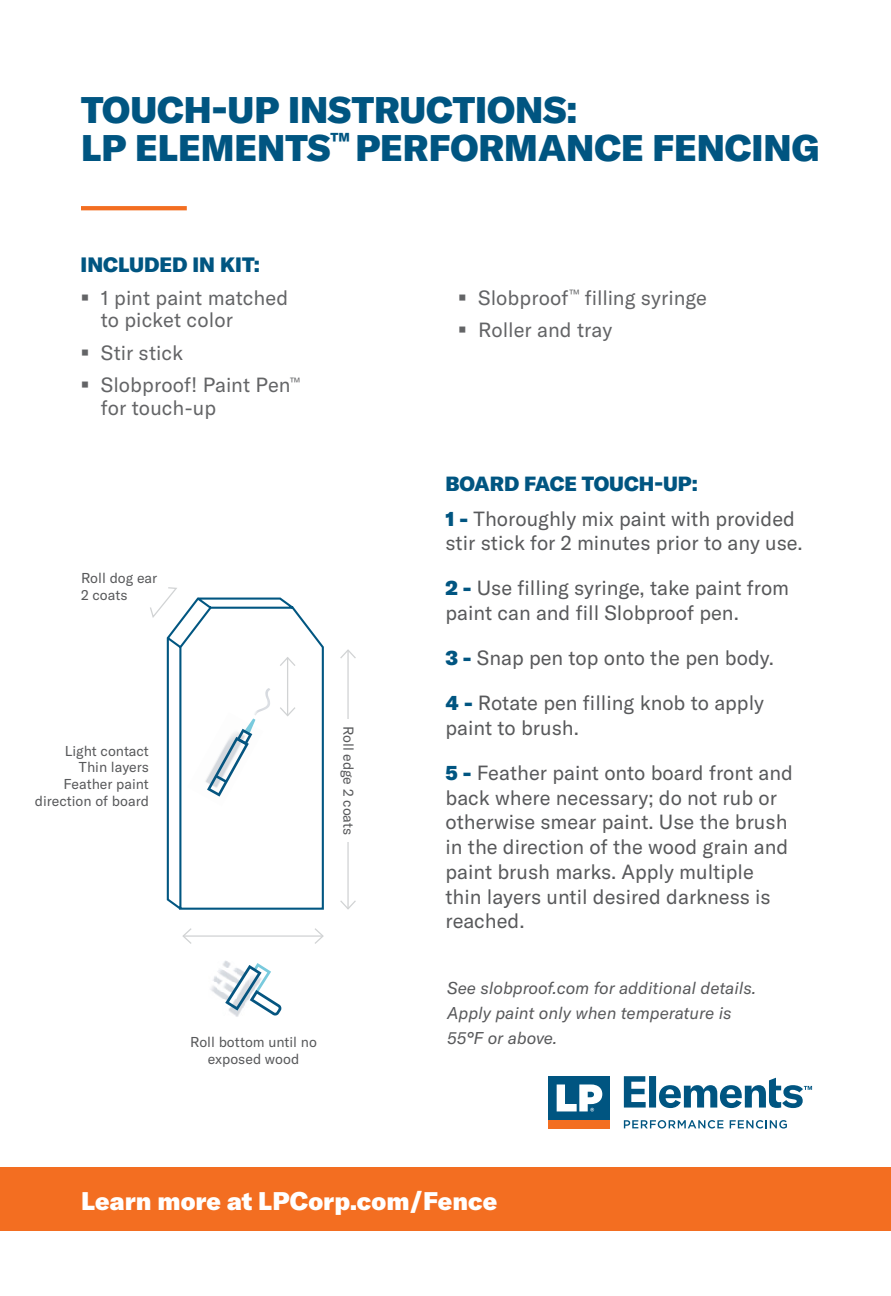
<style>
.page{position:relative;width:891px;height:1296px;background:#fff}
.page>*{position:absolute;margin:0;border:0;box-sizing:border-box;transform-origin:0 0}
.t1{font:900 36.45px/37.4px "GT America";color:#005581}
.t2{font:900 25.2px "GT America";color:#fff}
.t3{font:900 20.47px "GT America";color:#005581}
.t4{font:20.25px/24.8px "GT America";color:#58595b}
.t5{font:20.25px/22.5px "GT America";letter-spacing:.005em;color:#636466}
.t6{font:italic 16.88px/24.8px "GT America";color:#58595b}
.t7{font:14.17px/17.1px "GT America";color:#58595b;text-align:right}
.s1{font-weight:900;color:#005581}
</style>
<div class="page">
<div style="left:0;top:1167px;width:891px;height:63px;background:#f36e21"></div>
<hr style="left:183px;top:935px;width:140px;height:2px;background:#d1d3d4">
<svg style="left:313px;top:928px;width:11px;height:16px"></svg>
<svg style="left:182px;top:928px;width:11px;height:16px"></svg>
<hr style="left:347px;top:650px;width:2px;height:259px;background:#d1d3d4">
<svg style="left:340px;top:899px;width:16px;height:11px"></svg>
<svg style="left:340px;top:649px;width:16px;height:11px"></svg>
<div style="left:338px;top:719px;width:22px;height:122px;background:#fff"></div>
<svg style="left:81px;top:206px;width:106px;height:4px"></svg>
<div style="left:548px;top:1076px;width:62px;height:44px;background:#005581"></div>
<div style="left:548px;top:1120px;width:62px;height:8px;background:#f36e21"></div>
<svg style="left:557px;top:1085px;width:45px;height:27px"></svg>
<svg style="left:624px;top:1120px;width:100px;height:9px"></svg>
<svg style="left:730px;top:1120px;width:57px;height:9px"></svg>
<svg style="left:624px;top:1076px;width:188px;height:32px"></svg>
<svg style="left:150px;top:587px;width:27px;height:31px"></svg>
<svg style="left:165px;top:596px;width:159px;height:314px"></svg>
<svg style="left:210px;top:960px;width:71px;height:56px"></svg>
<img style="left:187px;top:712px;width:76px;height:94px">
<svg style="left:207px;top:718px;width:49px;height:79px"></svg>
<img style="left:254px;top:688px;width:16px;height:27px">
<h1 class="t1" style="left:81px;top:91px;width:740px">TOUCH-UP INSTRUCTIONS:<br>LP ELEMENTS<sup>™</sup> PERFORMANCE FENCING</h1>
<p class="t3" style="left:81px;top:252px;width:181px">INCLUDED IN KIT:</p>
<p class="t5" style="left:101px;top:286px;width:189px;text-indent:-20px">▪ 1 pint paint matched to picket color</p>
<p class="t5" style="left:81px;top:341px;width:104px">▪ Stir stick</p>
<p class="t5" style="left:101px;top:374px;width:201px;text-indent:-20px">▪ Slobproof! Paint Pen<sup>™ </sup>for touch-up</p>
<p class="t7" style="left:81px;top:570px;width:78px;text-align:left">Roll dog ear<br>2 coats</p>
<p class="t7" style="left:35px;top:742px;width:116px">Light contact<br>Thin layers<br>Feather paint direction of board</p>
<p class="t7" style="left:357px;top:726px;width:111px;rotate:90deg">Roll edge 2 coats</p>
<p class="t7" style="left:190px;top:1034px;width:128px;text-align:center">Roll bottom until no exposed wood</p>
<p class="t5" style="left:458px;top:286px;width:251px">▪ Slobproof<sup>™</sup> filling syringe</p>
<p class="t5" style="left:458px;top:319px;width:156px">▪ Roller and tray</p>
<p class="t4" style="left:446px;top:466px;width:351px;line-height:34.9px"><span class="s1">BOARD FACE TOUCH-UP:<br>1 -</span> Thoroughly mix paint with provided</p>
<p class="t4" style="left:446px;top:531px;width:359px">stir stick for 2 minutes prior to any use.</p>
<p class="t4" style="left:446px;top:576px;width:345px"><span class="s1">2 -</span> Use filling syringe, take paint from paint can and fill Slobproof pen.</p>
<p class="t4" style="left:446px;top:646px;width:330px"><span class="s1">3 -</span> Snap pen top onto the pen body.</p>
<p class="t4" style="left:446px;top:691px;width:320px"><span class="s1">4 -</span> Rotate pen filling knob to apply paint to brush.</p>
<p class="t4" style="left:446px;top:760px;width:349px"><span class="s1">5 -</span> Feather paint onto board front and back where necessary; do not rub or otherwise smear paint. Use the brush in the direction of the wood grain and paint brush marks. Apply multiple thin layers until desired darkness is reached.</p>
<p class="t6" style="left:447px;top:976px;width:310px">See slobproof.com for additional details.<br>Apply paint only when temperature is<br>55°F or above.</p>
<p class="t2" style="left:81px;top:1184px;width:418px">Learn more at LPCorp.com/Fence</p>
</div>
